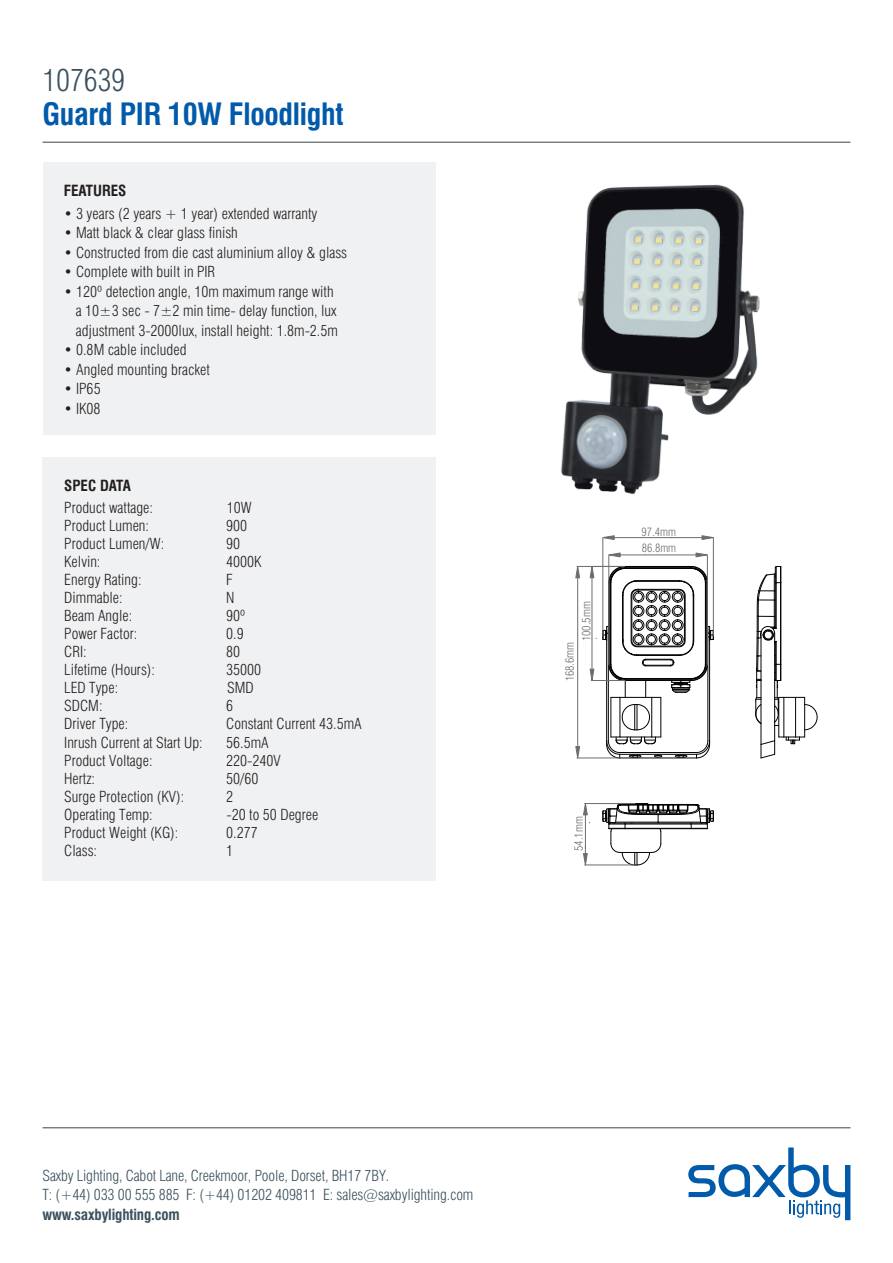
<style>
.page{position:relative;width:893px;height:1263px;background:#fff}
.page>*{position:absolute;margin:0;border:0;box-sizing:border-box;transform-origin:0 0}
.t1{font:700 condensed 30px "Swiss 721 BT";letter-spacing:-.01em;color:#015aaa}
.t2{font:300 condensed 30px "Swiss 721 BT";letter-spacing:-.01em;color:#3a515d}
.t3{font:300 condensed 15px/19.5px "Swiss 721 BT";color:#231f20}
.t4{font:300 condensed 15px/19.5px "Swiss 721 BT";letter-spacing:-.01em;color:#3a515d}
.t5{font:700 condensed 15px "Swiss 721 BT";letter-spacing:-.01em;color:#3a515d}
.t6{font:700 condensed 15px "Swiss 721 BT";color:#231f20}
.t7{font:300 condensed 11.4px "Swiss 721 BT";color:#6c6d70}
</style>
<div class="page">
<hr style="left:43px;top:142px;width:807px;height:1px;background:#38454d">
<div style="left:43px;top:163px;width:393px;height:272px;background:#f0f1f2"></div>
<div style="left:43px;top:457px;width:393px;height:423px;background:#f0f1f2"></div>
<img style="left:561px;top:184px;width:199px;height:310px">
<hr style="left:606px;top:633px;width:1px;height:108px;background:#030303">
<hr style="left:608px;top:633px;width:1px;height:108px;background:#030303">
<hr style="left:620px;top:754px;width:76px;height:1px;background:#030303">
<hr style="left:708px;top:633px;width:1px;height:108px;background:#030303">
<hr style="left:620px;top:752px;width:76px;height:1px;background:#030303">
<hr style="left:620px;top:758px;width:76px;height:1px;background:#030303">
<hr style="left:709px;top:633px;width:1px;height:108px;background:#030303">
<hr style="left:620px;top:697px;width:1px;height:40px;background:#030303">
<hr style="left:611px;top:697px;width:1px;height:40px;background:#030303">
<hr style="left:651px;top:697px;width:1px;height:40px;background:#030303">
<hr style="left:661px;top:697px;width:1px;height:40px;background:#030303">
<svg style="left:675px;top:755px;width:12px;height:3px"></svg>
<svg style="left:696px;top:740px;width:14px;height:18px"></svg>
<svg style="left:622px;top:704px;width:28px;height:27px"></svg>
<svg style="left:606px;top:737px;width:56px;height:21px"></svg>
<hr style="left:577px;top:566px;width:48px;height:1px;background:#6c6d70">
<hr style="left:577px;top:758px;width:44px;height:1px;background:#6c6d70">
<hr style="left:577px;top:578px;width:1px;height:100px;background:#6c6d70">
<hr style="left:577px;top:678px;width:1px;height:69px;background:#6c6d70">
<svg style="left:575px;top:566px;width:5px;height:12px"></svg>
<svg style="left:575px;top:746px;width:5px;height:13px"></svg>
<svg style="left:590px;top:564px;width:124px;height:134px"></svg>
<hr style="left:603px;top:538px;width:1px;height:98px;background:#6c6d70">
<hr style="left:713px;top:538px;width:1px;height:98px;background:#6c6d70">
<hr style="left:614px;top:537px;width:58px;height:1px;background:#6c6d70">
<hr style="left:671px;top:537px;width:31px;height:1px;background:#6c6d70">
<svg style="left:602px;top:535px;width:13px;height:5px"></svg>
<svg style="left:701px;top:535px;width:13px;height:5px"></svg>
<hr style="left:609px;top:556px;width:1px;height:109px;background:#6c6d70">
<hr style="left:707px;top:556px;width:1px;height:109px;background:#6c6d70">
<hr style="left:645px;top:555px;width:51px;height:1px;background:#6c6d70">
<svg style="left:608px;top:552px;width:37px;height:5px"></svg>
<svg style="left:695px;top:552px;width:13px;height:5px"></svg>
<svg style="left:602px;top:803px;width:112px;height:63px"></svg>
<hr style="left:585px;top:803px;width:50px;height:1px;background:#6c6d70">
<hr style="left:585px;top:865px;width:50px;height:1px;background:#6c6d70">
<hr style="left:585px;top:815px;width:1px;height:33px;background:#6c6d70">
<svg style="left:583px;top:803px;width:5px;height:12px"></svg>
<svg style="left:583px;top:847px;width:5px;height:19px"></svg>
<hr style="left:761px;top:633px;width:1px;height:111px;background:#030303">
<hr style="left:804px;top:697px;width:1px;height:40px;background:#030303">
<hr style="left:784px;top:697px;width:1px;height:40px;background:#030303">
<hr style="left:778px;top:697px;width:1px;height:40px;background:#030303">
<hr style="left:795px;top:697px;width:1px;height:40px;background:#030303">
<hr style="left:774px;top:633px;width:1px;height:108px;background:#030303">
<svg style="left:755px;top:566px;width:63px;height:164px"></svg>
<svg style="left:760px;top:737px;width:45px;height:21px"></svg>
<svg style="left:688px;top:1147px;width:162px;height:73px"></svg>
<hr style="left:43px;top:1127px;width:807px;height:1px;background:#38454d">
<h1 class="t2" style="left:43px;top:62px;width:84px">107639</h1>
<h1 class="t1" style="left:43px;top:96px;width:303px">Guard PIR 10W Floodlight</h1>
<p class="t6" style="left:64px;top:181px;width:64px">FEATURES</p>
<p class="t3" style="left:64px;top:203px;width:255px">• 3 years (2 years + 1 year) extended warranty</p>
<p class="t3" style="left:64px;top:223px;width:176px">• Matt black &amp; clear glass finish</p>
<p class="t3" style="left:64px;top:242px;width:285px">• Constructed from die cast aluminium alloy &amp; glass</p>
<p class="t3" style="left:64px;top:262px;width:153px">• Complete with built in PIR</p>
<p class="t3" style="left:76px;top:281px;width:264px;text-indent:-12px">• 120º detection angle, 10m maximum range with a 10±3 sec - 7±2 min time- delay function, lux adjustment 3-2000lux, install height: 1.8m-2.5m</p>
<p class="t3" style="left:64px;top:340px;width:124px">• 0.8M cable included</p>
<p class="t3" style="left:64px;top:359px;width:148px">• Angled mounting bracket</p>
<p class="t3" style="left:64px;top:379px;width:38px">• IP65</p>
<p class="t3" style="left:64px;top:398px;width:38px">• IK08</p>
<p class="t6" style="left:64px;top:476px;width:68px">SPEC DATA</p>
<p class="t3" style="left:64px;top:498px;width:90px">Product wattage:</p>
<p class="t3" style="left:227px;top:498px;width:26px">10W</p>
<p class="t3" style="left:64px;top:516px;width:86px">Product Lumen:</p>
<p class="t3" style="left:226px;top:516px;width:23px">900</p>
<p class="t3" style="left:64px;top:534px;width:101px">Product Lumen/W:</p>
<p class="t3" style="left:226px;top:534px;width:16px">90</p>
<p class="t3" style="left:64px;top:552px;width:38px">Kelvin:</p>
<p class="t3" style="left:226px;top:552px;width:37px">4000K</p>
<p class="t3" style="left:64px;top:570px;width:79px">Energy Rating:</p>
<p class="t3" style="left:226px;top:570px;width:8px">F</p>
<p class="t3" style="left:64px;top:588px;width:60px">Dimmable:</p>
<p class="t3" style="left:226px;top:588px;width:10px">N</p>
<p class="t3" style="left:64px;top:606px;width:70px">Beam Angle:</p>
<p class="t3" style="left:226px;top:606px;width:21px">90º</p>
<p class="t3" style="left:64px;top:624px;width:75px">Power Factor:</p>
<p class="t3" style="left:226px;top:624px;width:19px">0.9</p>
<p class="t3" style="left:64px;top:642px;width:24px">CRI:</p>
<p class="t3" style="left:226px;top:642px;width:16px">80</p>
<p class="t3" style="left:64px;top:660px;width:92px">Lifetime (Hours):</p>
<p class="t3" style="left:226px;top:660px;width:37px">35000</p>
<p class="t3" style="left:64px;top:678px;width:55px">LED Type:</p>
<p class="t3" style="left:227px;top:678px;width:28px">SMD</p>
<p class="t3" style="left:64px;top:696px;width:40px">SDCM:</p>
<p class="t3" style="left:226px;top:696px;width:9px">6</p>
<p class="t3" style="left:64px;top:714px;width:66px">Driver Type:</p>
<p class="t3" style="left:226px;top:714px;width:137px">Constant Current 43.5mA</p>
<p class="t3" style="left:64px;top:733px;width:140px">Inrush Current at Start Up:</p>
<p class="t3" style="left:226px;top:733px;width:44px">56.5mA</p>
<p class="t3" style="left:64px;top:751px;width:90px">Product Voltage:</p>
<p class="t3" style="left:226px;top:751px;width:56px">220-240V</p>
<p class="t3" style="left:64px;top:769px;width:32px">Hertz:</p>
<p class="t3" style="left:226px;top:769px;width:34px">50/60</p>
<p class="t3" style="left:64px;top:787px;width:121px">Surge Protection (KV):</p>
<p class="t3" style="left:226px;top:787px;width:9px">2</p>
<p class="t3" style="left:64px;top:805px;width:90px">Operating Temp:</p>
<p class="t3" style="left:226px;top:805px;width:93px">-20 to 50 Degree</p>
<p class="t3" style="left:64px;top:823px;width:116px">Product Weight (KG):</p>
<p class="t3" style="left:226px;top:823px;width:33px">0.277</p>
<p class="t3" style="left:64px;top:841px;width:34px">Class:</p>
<p class="t3" style="left:226px;top:841px;width:9px">1</p>
<p class="t7" style="left:563px;top:681px;width:41px;rotate:-90deg">168.6mm</p>
<p class="t7" style="left:580px;top:641px;width:41px;rotate:-90deg">100.5mm</p>
<p class="t7" style="left:642px;top:525px;width:36px">97.4mm</p>
<p class="t7" style="left:642px;top:541px;width:36px">86.8mm</p>
<p class="t7" style="left:572px;top:851px;width:36px;rotate:-90deg">54.1mm</p>
<p class="t4" style="left:43px;top:1166px;width:432px">Saxby Lighting, Cabot Lane, Creekmoor, Poole, Dorset, BH17 7BY.<br>T: (+44) 033 00 555 885 F: (+44) 01202 409811 E: sales@saxbylighting.com</p>
<p class="t5" style="left:43px;top:1205px;width:139px">www.saxbylighting.com</p>
</div>
